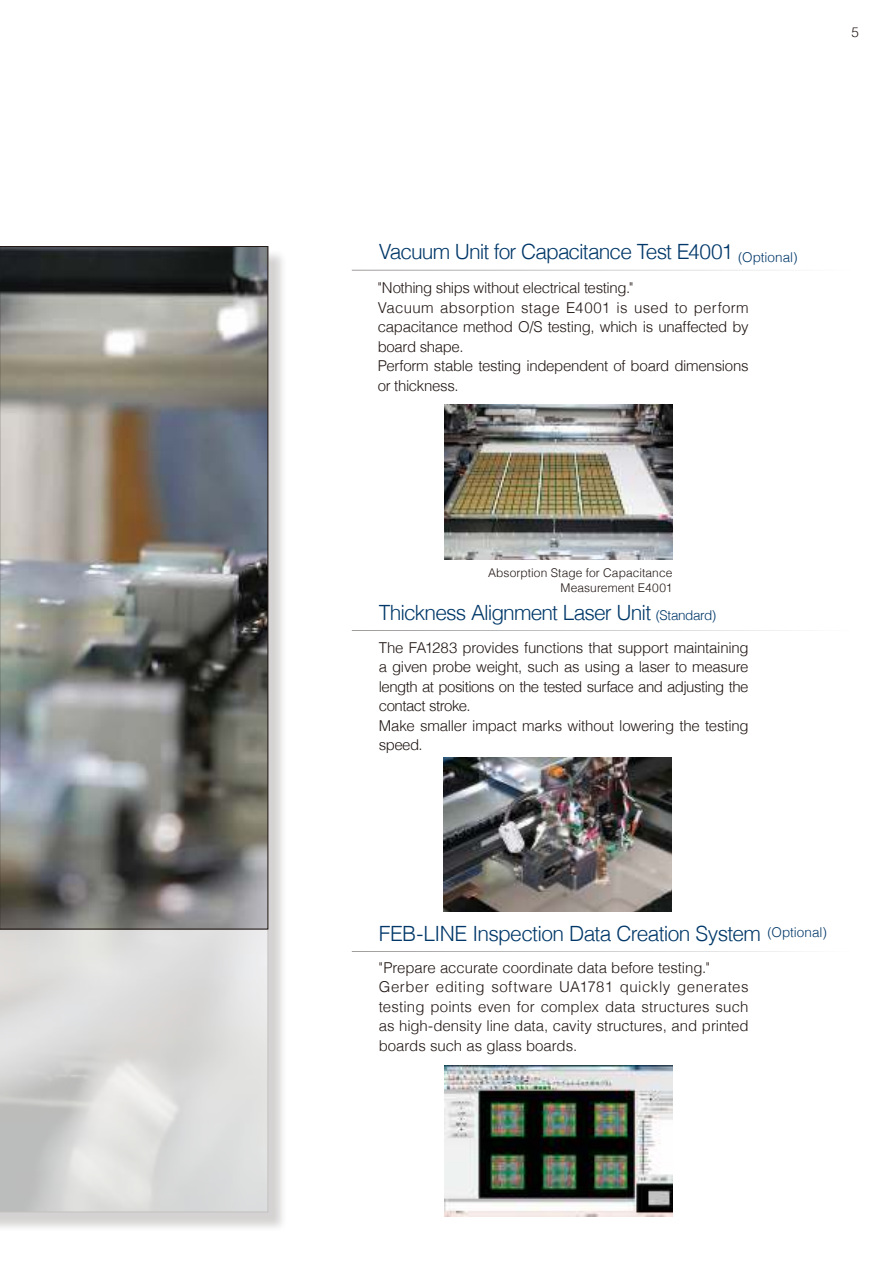
<style>
.page{position:relative;width:893px;height:1263px;background:#fff}
.page>*{position:absolute;margin:0;border:0;box-sizing:border-box;transform-origin:0 0}
.t1{font:300 21px "Helvetica";letter-spacing:-.04em;color:#013869}
.t2{font:300 15px/19.5px "Helvetica";letter-spacing:-.015em;color:#221815}
.t3{font:300 13.5px "Helvetica";color:#013869}
.t4{font:300 13.5px "Helvetica";color:#221815}
.t5{font:300 12px/15px "Helvetica";letter-spacing:.005em;color:#221815;text-align:right}
.s1{font-size:13.5px}
</style>
<div class="page">
<div style="left:0;top:249px;width:287px;height:982px;background:#221815;opacity:.73"></div>
<svg style="left:0;top:929px;width:268px;height:283px;background:#dadad9"></svg>
<img style="left:2px;top:248px;width:264px;height:679px">
<div style="left:0;top:246px;width:268px;height:683px;border:1px solid #221815"></div>
<img style="left:444px;top:405px;width:228px;height:154px">
<img style="left:443px;top:757px;width:228px;height:155px">
<img style="left:444px;top:1066px;width:228px;height:150px">
<p class="t4" style="left:851px;top:21px;width:9px">5</p>
<h1 class="t1" style="left:379px;top:234px;width:356px">Vacuum Unit for Capacitance Test E4001</h1>
<p class="t3" style="left:738px;top:246px;width:61px">(Optional)</p>
<p class="t2" style="left:378px;top:277px;width:373px">"Nothing ships without electrical testing."<br>Vacuum absorption stage E4001 is used to perform capacitance method O/S testing, which is unaffected by board shape.<br>Perform stable testing independent of board dimensions or thickness.</p>
<p class="t5" style="left:488px;top:565px;width:186px">Absorption Stage for Capacitance<br>Measurement E4001</p>
<h1 class="t1" style="left:379px;top:594px;width:339px">Thickness Alignment Laser Unit <span class="s1">(Standard)</span></h1>
<p class="t2" style="left:379px;top:636px;width:371px">The FA1283 provides functions that support maintaining a given probe weight, such as using a laser to measure length at positions on the tested surface and adjusting the contact stroke.<br>Make smaller impact marks without lowering the testing speed.</p>
<h1 class="t1" style="left:379px;top:915px;width:384px">FEB-LINE Inspection Data Creation System</h1>
<p class="t2" style="left:379px;top:957px;width:371px">"Prepare accurate coordinate data before testing." Gerber editing software UA1781 quickly generates testing points even for complex data structures such as high-density line data, cavity structures, and printed boards such as glass boards.</p>
<p class="t3" style="left:767px;top:920px;width:61px">(Optional)</p>
</div>
